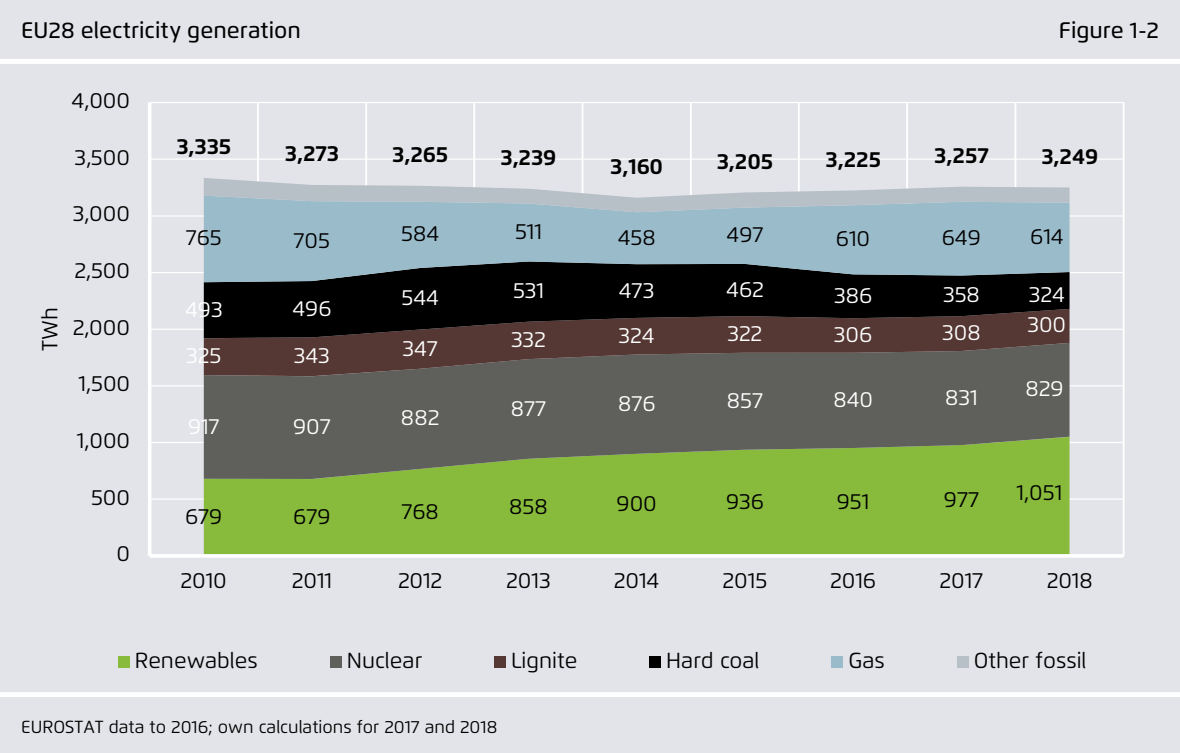
<style>
.page{position:relative;width:1180px;height:753px;background:#e3e4e9}
.page>*{position:absolute;margin:0;border:0;box-sizing:border-box;transform-origin:0 0}
.t1{font:500 22.5px "Flexo";color:#000}
.t2{font:21.75px "Flexo";color:#000}
.t3{font:21.75px "Flexo";letter-spacing:-.005em;color:#fff}
.t4{font:700 21.75px "Flexo";color:#000}
.t5{font:17.5px "Flexo";color:#000}
</style>
<div class="page">
<hr style="left:150px;top:102px;width:974px;height:1px;background:#fff">
<hr style="left:150px;top:158px;width:974px;height:2px;background:#fff">
<hr style="left:150px;top:215px;width:974px;height:2px;background:#fff">
<hr style="left:150px;top:272px;width:974px;height:1px;background:#fff">
<hr style="left:150px;top:329px;width:974px;height:1px;background:#fff">
<hr style="left:150px;top:385px;width:974px;height:1px;background:#fff">
<hr style="left:150px;top:442px;width:974px;height:1px;background:#fff">
<hr style="left:150px;top:498px;width:974px;height:2px;background:#fff">
<hr style="left:1123px;top:103px;width:1px;height:453px;background:#fff">
<hr style="left:1014px;top:103px;width:2px;height:453px;background:#fff">
<hr style="left:906px;top:103px;width:2px;height:453px;background:#fff">
<hr style="left:798px;top:103px;width:2px;height:453px;background:#fff">
<hr style="left:690px;top:103px;width:2px;height:453px;background:#fff">
<hr style="left:582px;top:103px;width:1px;height:453px;background:#fff">
<hr style="left:473px;top:103px;width:2px;height:453px;background:#fff">
<hr style="left:365px;top:103px;width:2px;height:453px;background:#fff">
<hr style="left:257px;top:103px;width:2px;height:453px;background:#fff">
<div style="left:204px;top:479px;width:865px;height:75px;background:#88bb3c"></div>
<svg style="left:204px;top:376px;width:865px;height:103px;background:#677255"></svg>
<svg style="left:204px;top:338px;width:865px;height:38px;background:#594a46"></svg>
<svg style="left:204px;top:282px;width:865px;height:56px;background:#170f0e"></svg>
<svg style="left:204px;top:212px;width:865px;height:70px;background:#819da9"></svg>
<svg style="left:204px;top:178px;width:865px;height:34px"></svg>
<svg style="left:150px;top:554px;width:974px;height:4px;background:#fafbf9"></svg>
<svg style="left:148px;top:103px;width:4px;height:453px;fill:#fff"></svg>
<div style="left:118px;top:657px;width:12px;height:11px;background:#88bb3c"></div>
<div style="left:330px;top:657px;width:12px;height:11px;background:#5f605c"></div>
<div style="left:494px;top:657px;width:12px;height:11px;background:#553834"></div>
<div style="left:649px;top:657px;width:12px;height:11px;background:#000"></div>
<div style="left:832px;top:657px;width:11px;height:11px;background:#9abbca"></div>
<div style="left:957px;top:657px;width:11px;height:11px;background:#b6c0c6"></div>
<div style="left:0;top:59px;width:1180px;height:5px;background:#fff"></div>
<div style="left:0;top:692px;width:1180px;height:5px;background:#fff"></div>
<p class="t1" style="left:21px;top:16px;width:281px">EU28 electricity generation</p>
<p class="t1" style="left:1059px;top:16px;width:101px">Figure 1-2</p>
<p class="t2" style="left:72px;top:87px;width:60px">4,000</p>
<p class="t2" style="left:74px;top:144px;width:57px">3,500</p>
<p class="t2" style="left:73px;top:201px;width:59px">3,000</p>
<p class="t2" style="left:37px;top:351px;width:45px;rotate:-90deg">TWh</p>
<p class="t2" style="left:74px;top:257px;width:57px">2,500</p>
<p class="t2" style="left:73px;top:314px;width:59px">2,000</p>
<p class="t2" style="left:79px;top:371px;width:53px">1,500</p>
<p class="t2" style="left:77px;top:427px;width:55px">1,000</p>
<p class="t2" style="left:91px;top:484px;width:41px">500</p>
<p class="t2" style="left:117px;top:541px;width:15px">0</p>
<p class="t4" style="left:176px;top:133px;width:56px">3,335</p>
<p class="t4" style="left:285px;top:140px;width:55px">3,273</p>
<p class="t4" style="left:392px;top:141px;width:57px">3,265</p>
<p class="t4" style="left:501px;top:144px;width:57px">3,239</p>
<p class="t4" style="left:610px;top:153px;width:54px">3,160</p>
<p class="t4" style="left:717px;top:148px;width:58px">3,205</p>
<p class="t4" style="left:825px;top:146px;width:57px">3,225</p>
<p class="t4" style="left:934px;top:142px;width:56px">3,257</p>
<p class="t4" style="left:1041px;top:143px;width:58px">3,249</p>
<p class="t2" style="left:186px;top:225px;width:37px">765</p>
<p class="t2" style="left:294px;top:227px;width:38px">705</p>
<p class="t2" style="left:401px;top:221px;width:40px">584</p>
<p class="t2" style="left:515px;top:218px;width:29px">511</p>
<p class="t2" style="left:618px;top:224px;width:39px">458</p>
<p class="t2" style="left:727px;top:221px;width:38px">497</p>
<p class="t2" style="left:836px;top:226px;width:36px">610</p>
<p class="t2" style="left:942px;top:224px;width:41px">649</p>
<p class="t2" style="left:1030px;top:223px;width:35px">614</p>
<p class="t3" style="left:185px;top:296px;width:39px">493</p>
<p class="t3" style="left:292px;top:295px;width:41px">496</p>
<p class="t3" style="left:186px;top:342px;width:37px">325</p>
<p class="t3" style="left:294px;top:342px;width:38px">343</p>
<p class="t3" style="left:188px;top:413px;width:33px">917</p>
<p class="t3" style="left:293px;top:413px;width:39px">907</p>
<p class="t3" style="left:402px;top:284px;width:39px">544</p>
<p class="t3" style="left:513px;top:277px;width:33px">531</p>
<p class="t3" style="left:619px;top:277px;width:37px">473</p>
<p class="t3" style="left:726px;top:276px;width:39px">462</p>
<p class="t3" style="left:834px;top:282px;width:40px">386</p>
<p class="t3" style="left:943px;top:282px;width:38px">358</p>
<p class="t3" style="left:1029px;top:281px;width:38px">324</p>
<p class="t3" style="left:402px;top:335px;width:37px">347</p>
<p class="t3" style="left:401px;top:405px;width:40px">882</p>
<p class="t3" style="left:511px;top:326px;width:36px">332</p>
<p class="t3" style="left:619px;top:322px;width:38px">324</p>
<p class="t3" style="left:727px;top:320px;width:36px">322</p>
<p class="t3" style="left:834px;top:321px;width:40px">306</p>
<p class="t3" style="left:942px;top:319px;width:40px">308</p>
<p class="t3" style="left:511px;top:395px;width:37px">877</p>
<p class="t3" style="left:618px;top:390px;width:39px">876</p>
<p class="t3" style="left:727px;top:387px;width:38px">857</p>
<p class="t3" style="left:833px;top:386px;width:41px">840</p>
<p class="t3" style="left:945px;top:384px;width:34px">831</p>
<p class="t3" style="left:1027px;top:312px;width:40px">300</p>
<p class="t3" style="left:1025px;top:376px;width:40px">829</p>
<p class="t2" style="left:185px;top:503px;width:39px">679</p>
<p class="t2" style="left:293px;top:503px;width:39px">679</p>
<p class="t2" style="left:402px;top:498px;width:39px">768</p>
<p class="t2" style="left:509px;top:493px;width:40px">858</p>
<p class="t2" style="left:617px;top:491px;width:42px">900</p>
<p class="t2" style="left:726px;top:489px;width:39px">936</p>
<p class="t2" style="left:837px;top:488px;width:34px">951</p>
<p class="t2" style="left:944px;top:486px;width:37px">977</p>
<p class="t2" style="left:1017px;top:480px;width:47px">1,051</p>
<p class="t2" style="left:181px;top:568px;width:48px">2010</p>
<p class="t2" style="left:292px;top:568px;width:42px">2011</p>
<p class="t2" style="left:398px;top:568px;width:46px">2012</p>
<p class="t2" style="left:506px;top:568px;width:46px">2013</p>
<p class="t2" style="left:614px;top:568px;width:47px">2014</p>
<p class="t2" style="left:723px;top:568px;width:46px">2015</p>
<p class="t2" style="left:830px;top:568px;width:47px">2016</p>
<p class="t2" style="left:939px;top:568px;width:45px">2017</p>
<p class="t2" style="left:1047px;top:568px;width:47px">2018</p>
<p class="t2" style="left:135px;top:647px;width:124px">Renewables</p>
<p class="t2" style="left:347px;top:647px;width:77px">Nuclear</p>
<p class="t2" style="left:511px;top:647px;width:68px">Lignite</p>
<p class="t2" style="left:666px;top:647px;width:95px">Hard coal</p>
<p class="t2" style="left:848px;top:647px;width:38px">Gas</p>
<p class="t2" style="left:974px;top:647px;width:114px">Other fossil</p>
<p class="t5" style="left:21px;top:716px;width:477px">EUROSTAT data to 2016; own calculations for 2017 and 2018</p>
</div>
